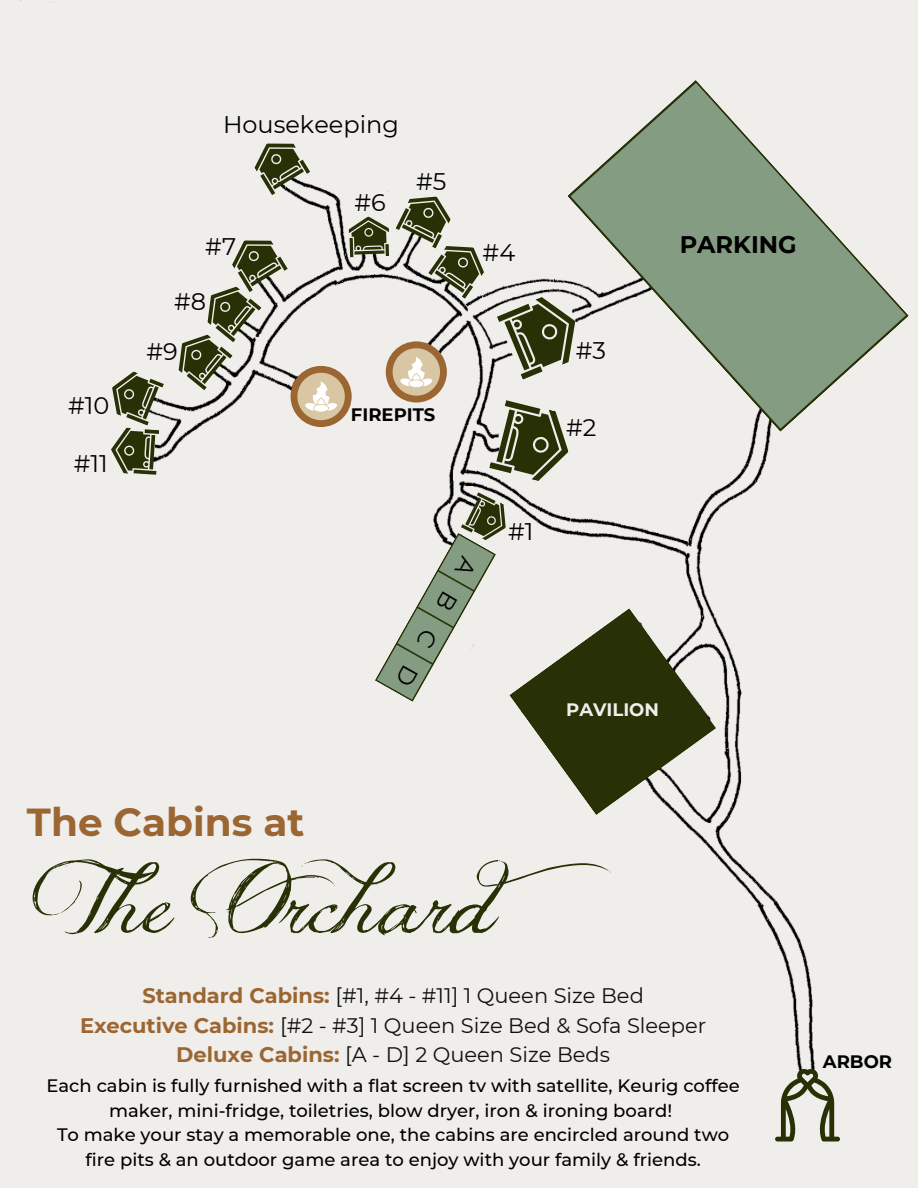
<style>
.page{position:relative;width:918px;height:1188px;background:#f0eeeb}
.page>*{position:absolute;margin:0;border:0;box-sizing:border-box;transform-origin:0 0}
.t1{font:84px "Jellyka Delicious Cake";color:#273105}
.t2{font:700 39px "Montserrat";color:#9b6632}
.t3{font:24px "Montserrat";color:#000}
.t4{font:700 24px "Montserrat";color:#000}
.t5{font:21px/29.2px "Montserrat";color:#101010;text-align:center}
.t6{font:500 18px/24.8px "Montserrat";color:#000;text-align:center}
.t7{font:700 18px "Montserrat";color:#000}
.t8{font:700 18px "Montserrat";color:#f0eeeb}
.s1{font-weight:700;color:#9b6632}
</style>
<div class="page">
<div style="left:4px;top:0;width:410px;height:25px;background:#f0eeeb"></div>
<svg style="left:771px;top:1068px;width:73px;height:73px;background:#b4b6a7"></svg>
<svg style="left:21px;top:98px;width:568px;height:388px;background:#d6d4cd"></svg>
<div style="left:782px;top:318px;width:136px;height:134px;background:#f0eeeb"></div>
<svg style="left:567px;top:80px;width:342px;height:352px;background:#bbc5b7"></svg>
<svg style="left:372px;top:492px;width:344px;height:323px;background:#b8bbae"></svg>
<p class="t3" style="left:68px;top:391px;width:43px">#10</p>
<p class="t3" style="left:74px;top:449px;width:36px">#11</p>
<p class="t3" style="left:223px;top:110px;width:177px">Housekeeping</p>
<p class="t3" style="left:354px;top:188px;width:33px">#6</p>
<p class="t3" style="left:416px;top:167px;width:32px">#5</p>
<p class="t3" style="left:205px;top:232px;width:32px">#7</p>
<h4 class="t3" style="left:483px;top:238px;width:34px">#4</h4>
<h4 class="t3" style="left:174px;top:287px;width:34px">#8</h4>
<h4 class="t3" style="left:146px;top:337px;width:33px">#9</h4>
<h3 class="t7" style="left:351px;top:404px;width:86px">FIREPITS</h3>
<p class="t3" style="left:508px;top:517px;width:27px">#1</p>
<p class="t3" style="left:576px;top:336px;width:32px">#3</p>
<p class="t3" style="left:566px;top:413px;width:32px">#2</p>
<p class="t4" style="left:680px;top:230px;width:119px">PARKING</p>
<h4 class="t8" style="left:566px;top:699px;width:94px">PAVILION</h4>
<h4 class="t2" style="left:27px;top:799px;width:279px">The Cabins at</h4>
<h4 class="t1" style="left:42px;top:850px;width:576px">The Orchard</h4>
<h4 class="t5" style="left:80px;top:981px;width:628px"><span class="s1">Standard Cabins:</span> [#1, #4 - #11] 1 Queen Size Bed<br><span class="s1">Executive Cabins:</span> [#2 - #3] 1 Queen Size Bed &amp; Sofa Sleeper<br><span class="s1">Deluxe Cabins:</span> [A - D] 2 Queen Size Beds</h4>
<h6 class="t6" style="left:46px;top:1073px;width:695px">Each cabin is fully furnished with a flat screen tv with satellite, Keurig coffee maker, mini-fridge, toiletries, blow dryer, iron &amp; ironing board!</h6>
<h4 class="t6" style="left:57px;top:1123px;width:674px">To make your stay a memorable one, the cabins are encircled around two fire pits &amp; an outdoor game area to enjoy with your family &amp; friends.</h4>
<h4 class="t7" style="left:823px;top:1050px;width:71px">ARBOR</h4>
</div>
